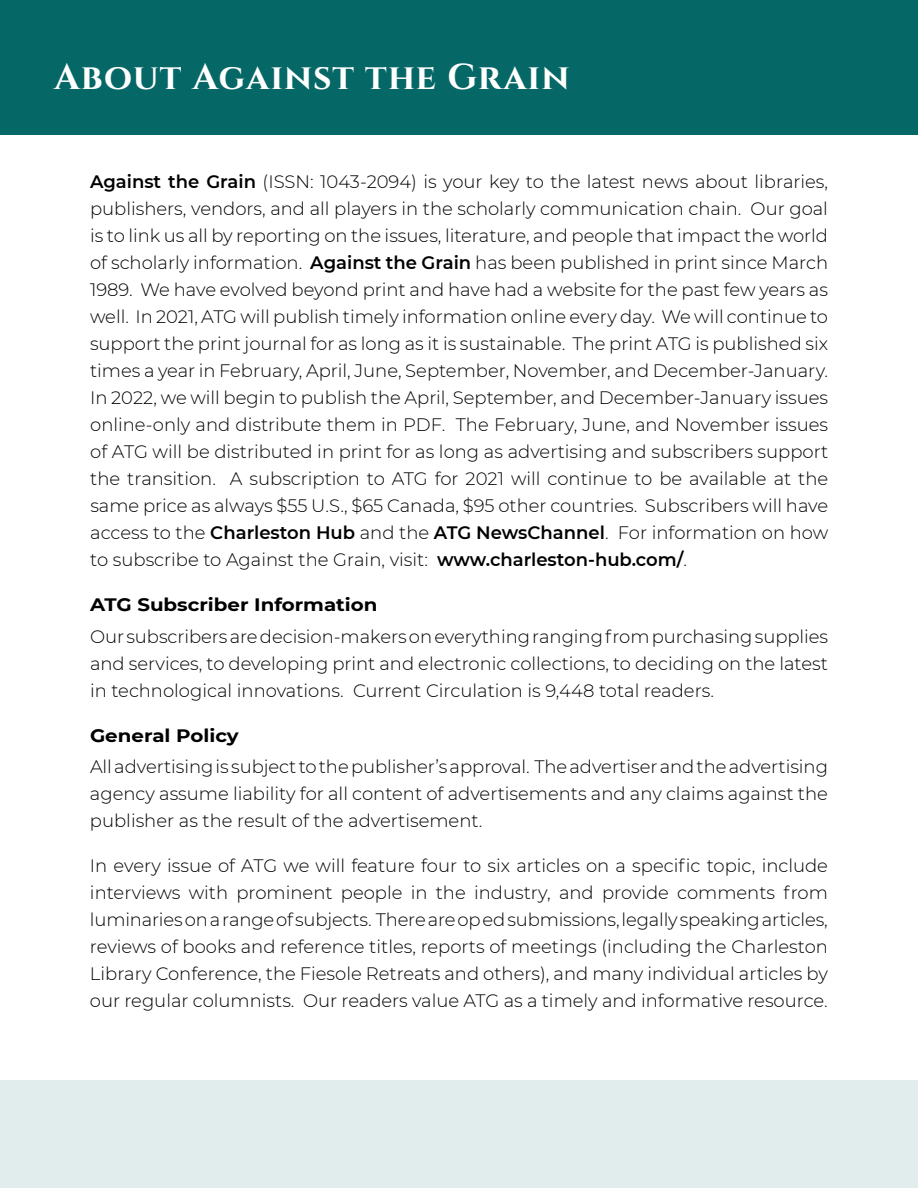
<style>
.page{position:relative;width:918px;height:1188px;background:#fff}
.page>*{position:absolute;margin:0;border:0;box-sizing:border-box;transform-origin:0 0}
.t1{font:700 36px "Cinzel";letter-spacing:.03em;color:#fff}
.t2{font:300 18px/27px "Montserrat";color:#000;text-align:justify}
.t3{font:700 18px "Montserrat";color:#000;scale:1.1 1}
.s1{font-weight:600}
</style>
<div class="page">
<div style="left:0;top:0;width:918px;height:135px;background:#066767"></div>
<h1 class="t1" style="left:54px;top:55px;width:517px">About Against the Grain</h1>
<p class="t2" style="left:90px;top:168px;width:740px"><span class="s1">Against the Grain</span> (ISSN: 1043-2094) is your key to the latest news about libraries, publishers, vendors, and all players in the scholarly communication chain. Our goal is to link us all by reporting on the issues, literature, and people that impact the world of scholarly information. <span class="s1">Against the Grain</span> has been published in print since March 1989. We have evolved beyond print and have had a website for the past few years as well. In 2021, ATG will publish timely information online every day. We will continue to support the print journal for as long as it is sustainable. The print ATG is published six times a year in February, April, June, September, November, and December-January.<br>In 2022, we will begin to publish the April, September, and December-January issues online-only and distribute them in PDF. The February, June, and November issues of ATG will be distributed in print for as long as advertising and subscribers support the transition. A subscription to ATG for 2021 will continue to be available at the same price as always $55 U.S., $65 Canada, $95 other countries. Subscribers will have access to the <span class="s1">Charleston Hub</span> and the <span class="s1">ATG NewsChannel</span>. For information on how to subscribe to Against the Grain, visit: <span class="s1">www.charleston-hub.com/</span>.</p>
<p class="t3" style="left:90px;top:592px;width:263px">ATG Subscriber Information</p>
<p class="t2" style="left:90px;top:622px;width:740px">Our subscribers are decision-makers on everything ranging from purchasing supplies and services, to developing print and electronic collections, to deciding on the latest in technological innovations. Current Circulation is 9,448 total readers.</p>
<p class="t3" style="left:90px;top:722px;width:137px">General Policy</p>
<p class="t2" style="left:90px;top:753px;width:740px">Alladvertisingis subjecttothepublisher’sapproval. Theadvertiserandtheadvertising agency assume liability for all content of advertisements and any claims against the publisher as the result of the advertisement.</p>
<p class="t2" style="left:90px;top:852px;width:740px">In every issue of ATG we will feature four to six articles on a specific topic, include interviews with prominent people in the industry, and provide comments from luminaries on a range of subjects. There are op ed submissions, legally speaking articles, reviews of books and reference titles, reports of meetings (including the Charleston Library Conference, the Fiesole Retreats and others), and many individual articles by our regular columnists. Our readers value ATG as a timely and informative resource.</p>
</div>
